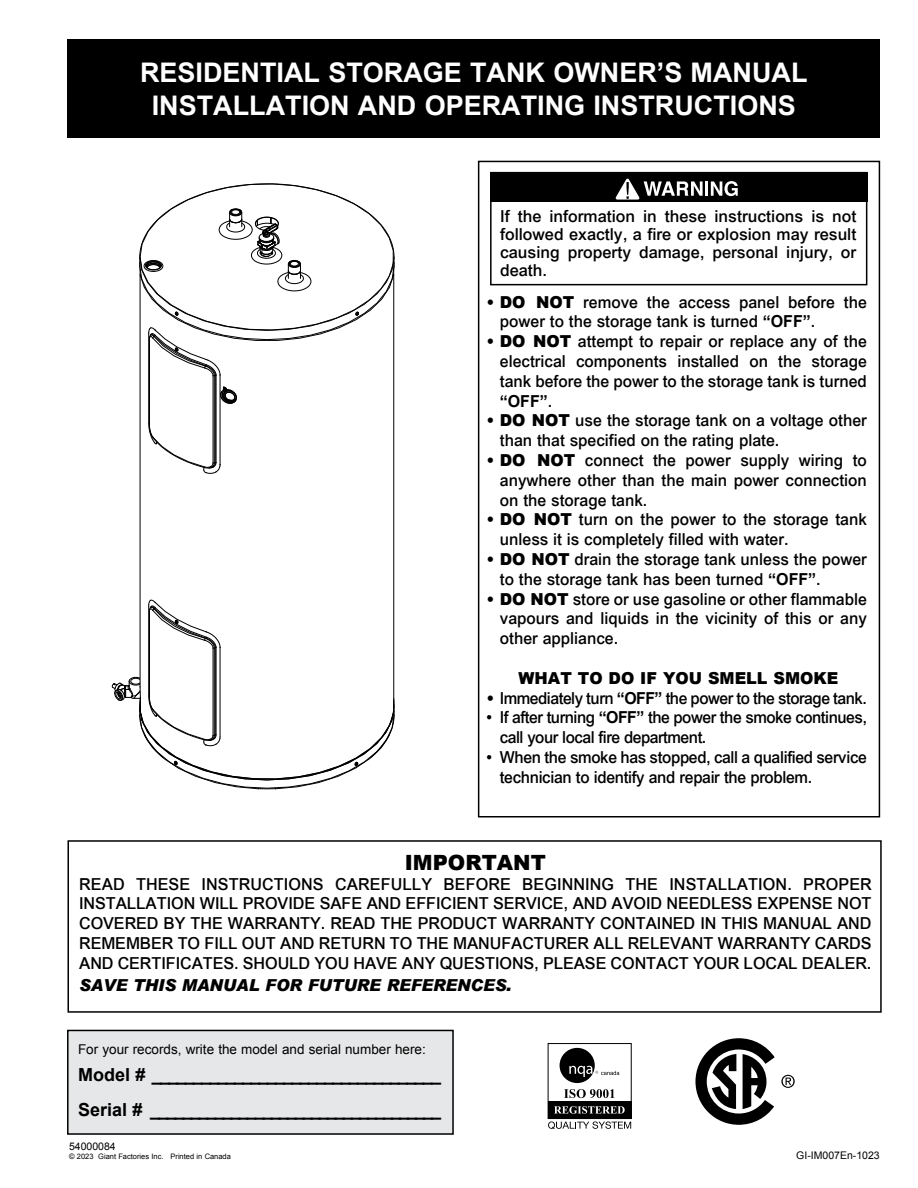
<style>
.page{position:relative;width:918px;height:1188px;background:#fff}
.page>*{position:absolute;margin:0;border:0;box-sizing:border-box;transform-origin:0 0}
.t1{font:700 27px/32.4px "Arial";color:#fff;text-align:center}
.t2{font:900 21px "Arial";color:#000}
.t3{font:700 18px/34.5px "Arial";color:#000}
.t4{font:500 16.5px/19.8px "Arial";color:#000;text-align:justify}
.t5{font:500 16.5px/19.8px "Arial";letter-spacing:-.03em;color:#000;scale:.96 1}
.t6{font:500 16.5px/19.8px "Arial";letter-spacing:-.02em;color:#000;scale:.96 1}
.t7{font:italic 900 16.5px "Arial";letter-spacing:-.005em;color:#000}
.t8{font:900 16.5px "Arial";color:#000}
.t9{font:13.5px "Arial";color:#000}
.t10{font:10.5px "Arial";color:#000}
.t11{font:7.5px "Arial";color:#000}
.s1{font-weight:900}
.s2{font-weight:700}
</style>
<div class="page">
<div style="left:68px;top:840px;width:814px;height:173px;border:2px solid #000"></div>
<div style="left:68px;top:1030px;width:385px;height:104px;background:#e6e7e8"></div>
<div style="left:67px;top:1030px;width:387px;height:105px;border:2px solid #000"></div>
<div style="left:490px;top:172px;width:377px;height:113px;border:2px solid #000"></div>
<div style="left:68px;top:39px;width:812px;height:99px;background:#000"></div>
<div style="left:478px;top:161px;width:402px;height:657px;border:2px solid #000"></div>
<div style="left:490px;top:172px;width:377px;height:30px;background:#000"></div>
<svg style="left:615px;top:178px;width:88px;height:22px"></svg>
<hr style="left:705px;top:181px;width:3px;height:15px;background:#fff">
<svg style="left:711px;top:181px;width:27px;height:15px"></svg>
<svg style="left:695px;top:1038px;width:80px;height:87px"></svg>
<svg style="left:781px;top:1075px;width:14px;height:13px"></svg>
<hr style="left:140px;top:274px;width:1px;height:412px;background:#000">
<hr style="left:393px;top:274px;width:1px;height:435px;background:#000">
<hr style="left:220px;top:375px;width:1px;height:90px;background:#000">
<hr style="left:148px;top:334px;width:1px;height:90px;background:#000">
<hr style="left:216px;top:375px;width:1px;height:88px;background:#000">
<hr style="left:215px;top:375px;width:1px;height:88px;background:#000">
<hr style="left:214px;top:376px;width:1px;height:87px;background:#000">
<hr style="left:213px;top:376px;width:1px;height:87px;background:#000">
<hr style="left:149px;top:339px;width:1px;height:87px;background:#000">
<svg style="left:148px;top:423px;width:73px;height:51px"></svg>
<hr style="left:220px;top:647px;width:1px;height:90px;background:#000">
<hr style="left:148px;top:606px;width:1px;height:90px;background:#000">
<hr style="left:216px;top:648px;width:1px;height:87px;background:#000">
<hr style="left:215px;top:648px;width:1px;height:87px;background:#000">
<hr style="left:214px;top:648px;width:1px;height:87px;background:#000">
<hr style="left:213px;top:648px;width:1px;height:87px;background:#000">
<hr style="left:149px;top:611px;width:1px;height:88px;background:#000">
<svg style="left:148px;top:599px;width:73px;height:50px"></svg>
<svg style="left:220px;top:386px;width:17px;height:18px"></svg>
<svg style="left:111px;top:676px;width:284px;height:114px"></svg>
<svg style="left:139px;top:183px;width:256px;height:194px"></svg>
<div style="left:548px;top:1043px;width:83px;height:76px;border:1px solid #000"></div>
<div style="left:548px;top:1101px;width:83px;height:18px;background:#000"></div>
<div style="left:560px;top:1048px;width:35px;height:35px;background:#000;border-radius:50%"></div>
<svg style="left:569px;top:1066px;width:50px;height:12px"></svg>
<svg style="left:548px;top:1121px;width:83px;height:9px"></svg>
<svg style="left:554px;top:1089px;width:71px;height:25px"></svg>
<h1 class="t1" style="left:140px;top:58px;width:669px">RESIDENTIAL STORAGE TANK OWNER’S MANUAL<br>INSTALLATION AND OPERATING INSTRUCTIONS</h1>
<p class="t4" style="left:500px;top:207px;width:358px;line-height:18px">If the information in these instructions is not followed exactly, a fire or explosion may result causing property damage, personal injury, or death.</p>
<p class="t4" style="left:500px;top:292px;width:369px;text-indent:-13px"><span class="s1">• DO NOT</span> remove the access panel before the power to the storage tank is turned <span class="s2">“OFF”</span>.</p>
<p class="t4" style="left:500px;top:332px;width:369px;text-indent:-13px"><span class="s1">• DO NOT</span> attempt to repair or replace any of the electrical components installed on the storage tank before the power to the storage tank is turned <span class="s2">“OFF”</span>.</p>
<p class="t4" style="left:500px;top:411px;width:369px;text-indent:-13px"><span class="s1">• DO NOT</span> use the storage tank on a voltage other than that specified on the rating plate.</p>
<p class="t4" style="left:500px;top:450px;width:369px;text-indent:-14px"><span class="s1">• DO NOT</span> connect the power supply wiring to anywhere other than the main power connection on the storage tank.</p>
<p class="t4" style="left:500px;top:510px;width:369px;text-indent:-13px"><span class="s1">• DO NOT</span> turn on the power to the storage tank unless it is completely filled with water.</p>
<p class="t4" style="left:500px;top:549px;width:369px;text-indent:-13px"><span class="s1">• DO NOT</span> drain the storage tank unless the power to the storage tank has been turned <span class="s2">“OFF”</span>.</p>
<p class="t4" style="left:500px;top:589px;width:369px;text-indent:-13px"><span class="s1">• DO NOT</span> store or use gasoline or other flammable vapours and liquids in the vicinity of this or any other appliance.</p>
<p class="t8" style="left:519px;top:666px;width:321px">WHAT TO DO IF YOU SMELL SMOKE</p>
<p class="t5" style="left:486px;top:688px;width:398px"><span class="s1">•</span> Immediately turn <span class="s2">“OFF”</span> the power to the storage tank.</p>
<p class="t5" style="left:500px;top:708px;width:384px;text-indent:-13px">• If after turning <span class="s2">“OFF”</span> the power the smoke continues, call your local fire department.</p>
<p class="t6" style="left:500px;top:747px;width:384px;text-indent:-13px">• When the smoke has stopped, call a qualified service technician to identify and repair the problem.</p>
<p class="t2" style="left:405px;top:847px;width:143px">IMPORTANT</p>
<p class="t4" style="left:79px;top:874px;width:794px">READ THESE INSTRUCTIONS CAREFULLY BEFORE BEGINNING THE INSTALLATION. PROPER INSTALLATION WILL PROVIDE SAFE AND EFFICIENT SERVICE, AND AVOID NEEDLESS EXPENSE NOT COVERED BY THE WARRANTY. READ THE PRODUCT WARRANTY CONTAINED IN THIS MANUAL AND REMEMBER TO FILL OUT AND RETURN TO THE MANUFACTURER ALL RELEVANT WARRANTY CARDS AND CERTIFICATES. SHOULD YOU HAVE ANY QUESTIONS, PLEASE CONTACT YOUR LOCAL DEALER.</p>
<p class="t7" style="left:79px;top:975px;width:434px">SAVE THIS MANUAL FOR FUTURE REFERENCES.</p>
<p class="t9" style="left:78px;top:1041px;width:349px">For your records, write the model and serial number here:</p>
<p class="t3" style="left:78px;top:1058px;width:365px">Model # ___________________________________<br>Serial # ____________________________________</p>
<p class="t10" style="left:69px;top:1139px;width:48px">54000084</p>
<p class="t11" style="left:69px;top:1151px;width:163px">© 2023 Giant Factories Inc. Printed in Canada</p>
<p class="t10" style="left:796px;top:1149px;width:85px">GI-IM007En-1023</p>
</div>
